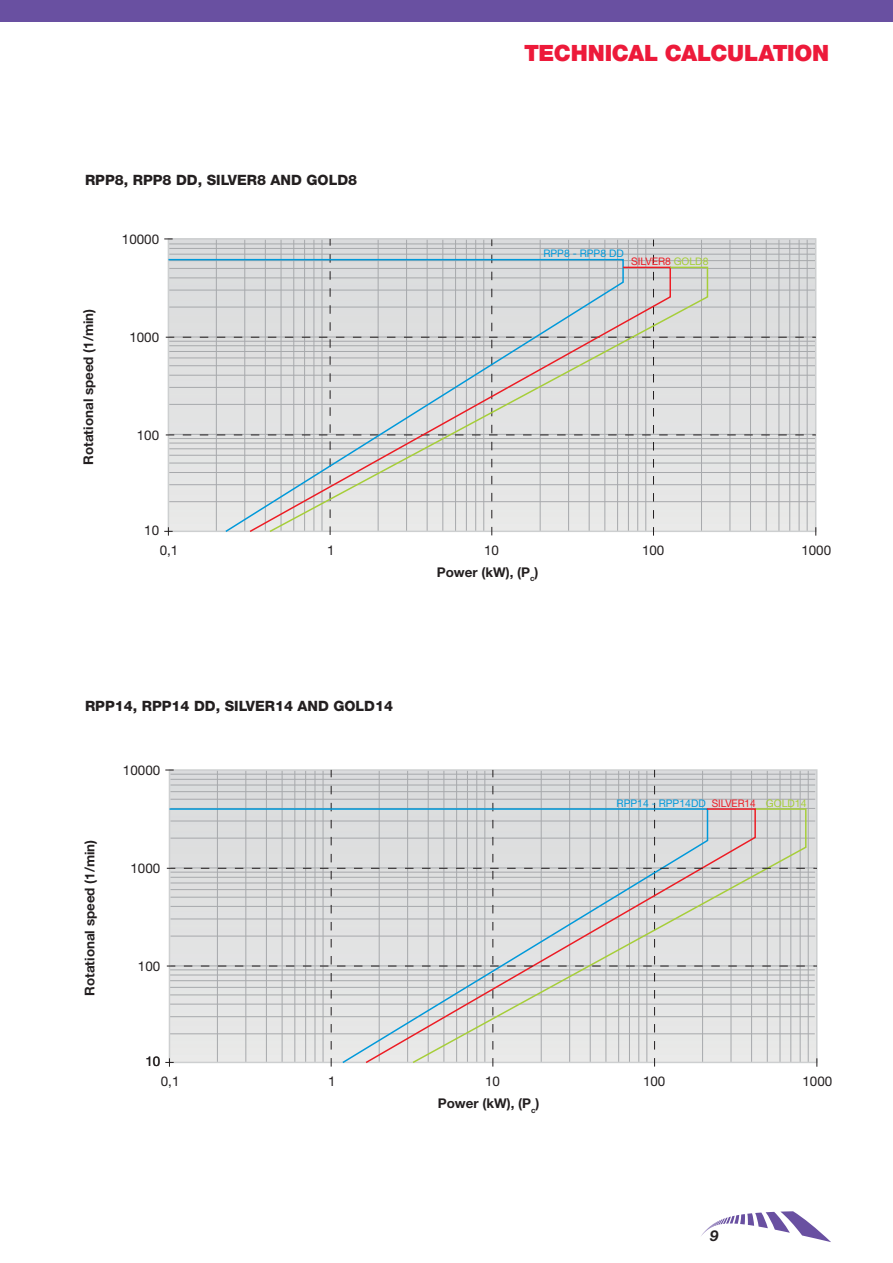
<style>
.page{position:relative;width:893px;height:1263px;background:#fff}
.page>*{position:absolute;margin:0;border:0;box-sizing:border-box;transform-origin:0 0}
.t1{font:900 22.5px "Helvetica Neue LT Std";letter-spacing:-.01em;color:#ed1a3a}
.t2{font:italic 700 15px "Helvetica Neue LT Std";color:#231f20}
.t3{font:800 14.25px "Helvetica Neue LT Std";color:#231f20}
.t4{font:700 13.35px "Helvetica Neue LT Std";color:#231f20}
.t5{font:13.35px "Helvetica Neue LT Std";color:#231f20}
.t6{font:10.5px "Helvetica Neue LT Std";color:#0099da}
.t7{font:10.5px "Helvetica Neue LT Std";color:#ed1c24}
.s1{color:#a6ce39}
.s2{color:#ed1c24}
</style>
<div class="page">
<svg style="left:701px;top:1211px;width:130px;height:31px"></svg>
<div style="left:0;top:0;width:893px;height:21px;background:#6950a1"></div>
<svg style="left:164px;top:239px;width:652px;height:297px;background:#d9dadb"></svg>
<svg style="left:167px;top:258px;width:458px;height:275px;background:#d3d8da"></svg>
<svg style="left:248px;top:266px;width:20px;height:267px;background:#d7d8d9"></svg>
<svg style="left:268px;top:266px;width:441px;height:267px;background:#d7d7d7"></svg>
<svg style="left:165px;top:770px;width:653px;height:297px;background:#d6d8d8"></svg>
<p class="t3" style="left:85px;top:171px;width:274px">RPP8, RPP8 DD, SILVER8 AND GOLD8</p>
<p class="t4" style="left:80px;top:465px;width:158px;rotate:-90deg">Rotational speed (1/min)</p>
<p class="t5" style="left:122px;top:231px;width:39px">10000</p>
<p class="t5" style="left:129px;top:329px;width:31px">1000</p>
<p class="t5" style="left:137px;top:427px;width:24px">100</p>
<p class="t5" style="left:144px;top:523px;width:16px">10</p>
<h1 class="t1" style="left:524px;top:39px;width:307px">TECHNICAL CALCULATION</h1>
<p class="t6" style="left:543px;top:247px;width:82px">RPP8 - RPP8 DD</p>
<p class="t7" style="left:631px;top:255px;width:79px">SILVER8 <span class="s1">GOLD8</span></p>
<p class="t5" style="left:160px;top:542px;width:20px">0,1</p>
<p class="t5" style="left:327px;top:542px;width:9px">1</p>
<p class="t5" style="left:484px;top:542px;width:16px">10</p>
<p class="t5" style="left:642px;top:542px;width:24px">100</p>
<p class="t5" style="left:801px;top:542px;width:31px">1000</p>
<p class="t4" style="left:437px;top:564px;width:103px">Power (kW), (P<sub>c</sub>)</p>
<p class="t3" style="left:85px;top:697px;width:310px">RPP14, RPP14 DD, SILVER14 AND GOLD14</p>
<p class="t4" style="left:81px;top:996px;width:158px;rotate:-90deg">Rotational speed (1/min)</p>
<p class="t5" style="left:123px;top:762px;width:39px">10000</p>
<p class="t5" style="left:130px;top:860px;width:31px">1000</p>
<p class="t5" style="left:138px;top:958px;width:24px">100</p>
<p class="t5" style="left:145px;top:1054px;width:16px">10</p>
<p class="t6" style="left:617px;top:797px;width:191px">RPP14 - RPP14DD <span class="s2">SILVER14</span> <span class="s1">GOLD14</span></p>
<p class="t5" style="left:161px;top:1073px;width:20px">0,1</p>
<p class="t5" style="left:328px;top:1073px;width:9px">1</p>
<p class="t5" style="left:485px;top:1073px;width:16px">10</p>
<p class="t5" style="left:643px;top:1073px;width:24px">100</p>
<p class="t5" style="left:802px;top:1073px;width:31px">1000</p>
<p class="t4" style="left:438px;top:1095px;width:103px">Power (kW), (P<sub>c</sub>)</p>
<p class="t2" style="left:710px;top:1226px;width:10px">9</p>
</div>
